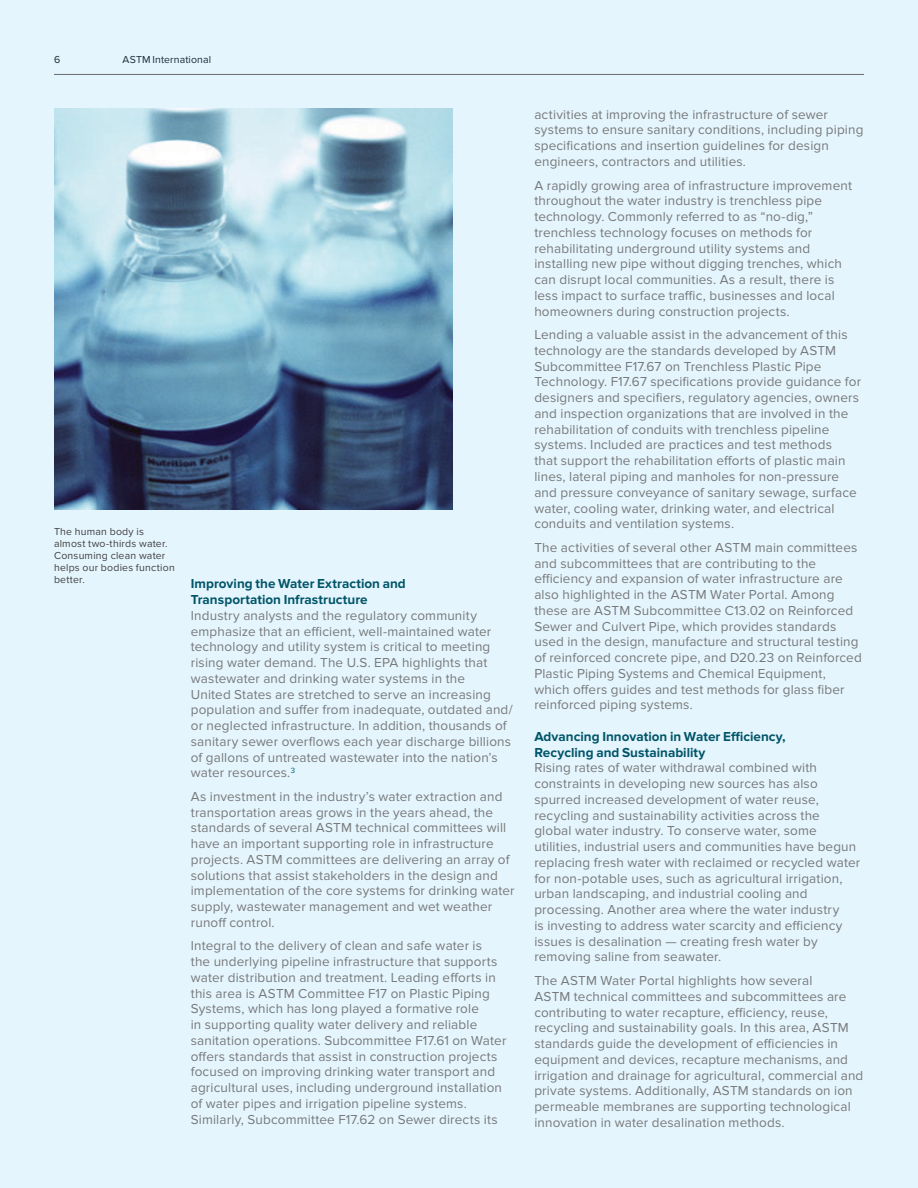
<style>
.page{position:relative;width:918px;height:1188px;background:#e5f5fd}
.page>*{position:absolute;margin:0;border:0;box-sizing:border-box;transform-origin:0 0}
.t1{font:13.5px/15.8px "Proxima Nova";letter-spacing:.01em;color:#77797b}
.t2{font:700 13.5px/15.8px "Proxima Nova";color:#005568}
.t3{font:10.5px/12px "Proxima Nova";letter-spacing:.02em;color:#414142}
.t4{font:10.5px "Proxima Nova";letter-spacing:.01em;color:#1c2b3a}
</style>
<div class="page">
<img style="left:54px;top:108px;width:398px;height:402px">
<hr style="left:54px;top:74px;width:810px;height:1px;background:#696b6d">
<p class="t4" style="left:54px;top:53px;width:8px">6</p>
<p class="t4" style="left:123px;top:53px;width:90px">ASTM International</p>
<p class="t3" style="left:54px;top:525px;width:122px">The human body is almost two-thirds water.<br>Consuming clean water helps our bodies function better.</p>
<p class="t2" style="left:191px;top:576px;width:217px">Improving the Water Extraction and<br>Transportation Infrastructure</p>
<p class="t1" style="left:191px;top:608px;width:323px">Industry analysts and the regulatory community emphasize that an efficient, well-maintained water technology and utility system is critical to meeting rising water demand. The U.S. EPA highlights that wastewater and drinking water systems in the<br>United States are stretched to serve an increasing population and suffer from inadequate, outdated and/ or neglected infrastructure. In addition, thousands of sanitary sewer overflows each year discharge billions of gallons of untreated wastewater into the nation’s water resources.<sup>3</sup></p>
<p class="t1" style="left:191px;top:789px;width:325px">As investment in the industry’s water extraction and transportation areas grows in the years ahead, the standards of several ASTM technical committees will have an important supporting role in infrastructure projects. ASTM committees are delivering an array of solutions that assist stakeholders in the design and implementation of the core systems for drinking water supply, wastewater management and wet weather runoff control.</p>
<p class="t1" style="left:191px;top:938px;width:317px">Integral to the delivery of clean and safe water is<br>the underlying pipeline infrastructure that supports water distribution and treatment. Leading efforts in this area is ASTM Committee F17 on Plastic Piping Systems, which has long played a formative role<br>in supporting quality water delivery and reliable sanitation operations. Subcommittee F17.61 on Water offers standards that assist in construction projects focused on improving drinking water transport and agricultural uses, including underground installation of water pipes and irrigation pipeline systems.<br>Similarly, Subcommittee F17.62 on Sewer directs its</p>
<p class="t1" style="left:534px;top:107px;width:331px">activities at improving the infrastructure of sewer systems to ensure sanitary conditions, including piping specifications and insertion guidelines for design engineers, contractors and utilities.</p>
<p class="t1" style="left:534px;top:177px;width:319px">A rapidly growing area of infrastructure improvement throughout the water industry is trenchless pipe technology. Commonly referred to as “no-dig,” trenchless technology focuses on methods for rehabilitating underground utility systems and installing new pipe without digging trenches, which can disrupt local communities. As a result, there is less impact to surface traffic, businesses and local homeowners during construction projects.</p>
<p class="t1" style="left:534px;top:327px;width:328px">Lending a valuable assist in the advancement of this technology are the standards developed by ASTM Subcommittee F17.67 on Trenchless Plastic Pipe Technology. F17.67 specifications provide guidance for designers and specifiers, regulatory agencies, owners and inspection organizations that are involved in the rehabilitation of conduits with trenchless pipeline systems. Included are practices and test methods<br>that support the rehabilitation efforts of plastic main lines, lateral piping and manholes for non-pressure and pressure conveyance of sanitary sewage, surface water, cooling water, drinking water, and electrical conduits and ventilation systems.</p>
<p class="t1" style="left:534px;top:540px;width:329px">The activities of several other ASTM main committees and subcommittees that are contributing to the efficiency and expansion of water infrastructure are also highlighted in the ASTM Water Portal. Among these are ASTM Subcommittee C13.02 on Reinforced Sewer and Culvert Pipe, which provides standards used in the design, manufacture and structural testing of reinforced concrete pipe, and D20.23 on Reinforced Plastic Piping Systems and Chemical Equipment, which offers guides and test methods for glass fiber reinforced piping systems.</p>
<p class="t2" style="left:534px;top:729px;width:253px">Advancing Innovation in Water Efficiency,<br>Recycling and Sustainability</p>
<p class="t1" style="left:534px;top:760px;width:327px">Rising rates of water withdrawal combined with constraints in developing new sources has also spurred increased development of water reuse, recycling and sustainability activities across the global water industry. To conserve water, some utilities, industrial users and communities have begun replacing fresh water with reclaimed or recycled water for non-potable uses, such as agricultural irrigation, urban landscaping, and industrial cooling and processing. Another area where the water industry<br>is investing to address water scarcity and efficiency issues is desalination — creating fresh water by removing saline from seawater.</p>
<p class="t1" style="left:534px;top:973px;width:331px">The ASTM Water Portal highlights how several<br>ASTM technical committees and subcommittees are contributing to water recapture, efficiency, reuse, recycling and sustainability goals. In this area, ASTM standards guide the development of efficiencies in equipment and devices, recapture mechanisms, and irrigation and drainage for agricultural, commercial and private systems. Additionally, ASTM standards on ion permeable membranes are supporting technological innovation in water desalination methods.</p>
</div>
